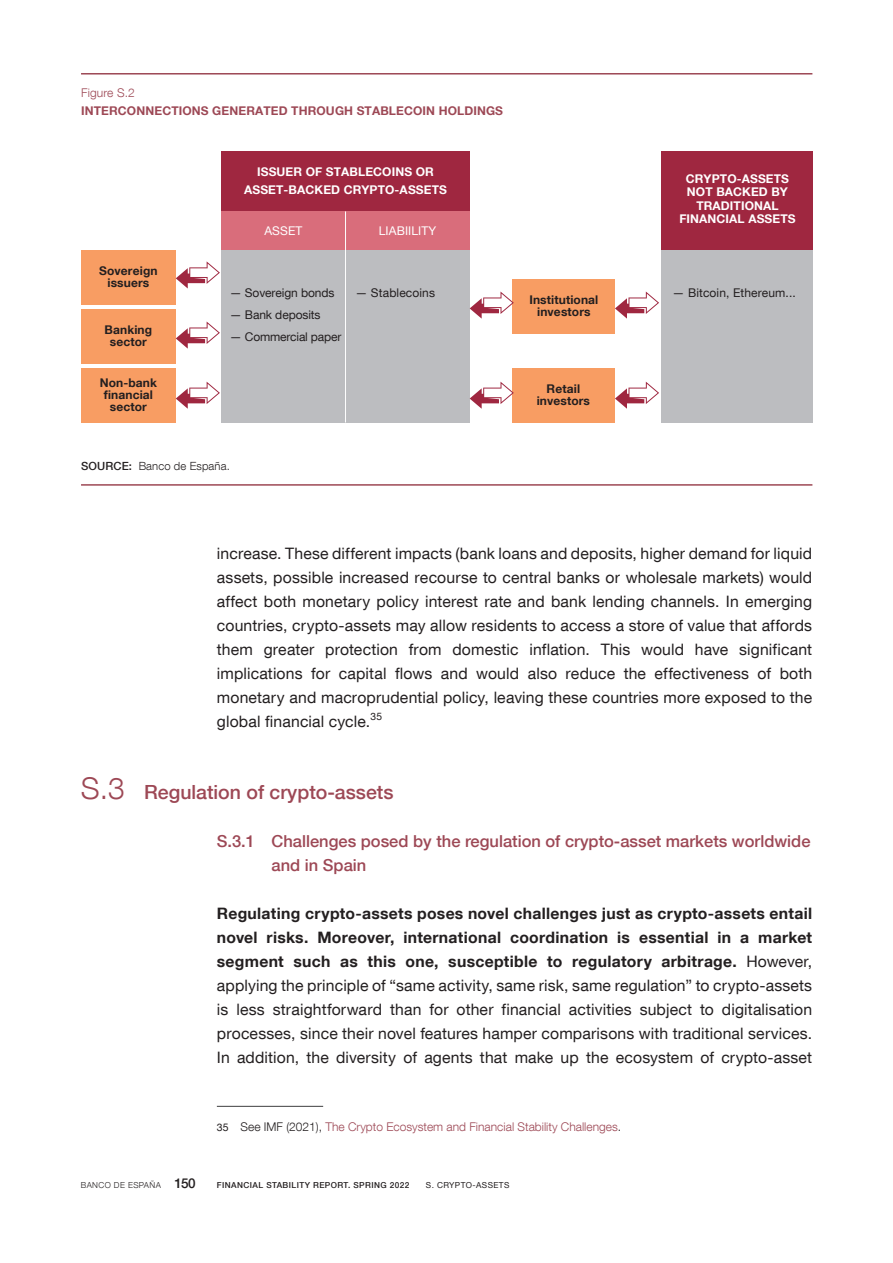
<style>
.page{position:relative;width:893px;height:1263px;background:#fff}
.page>*{position:absolute;margin:0;border:0;box-sizing:border-box;transform-origin:0 0}
.Ladillo_1{font:500 19.5px "Bd E Neue Helvetica";color:#9d4855}
.Ladillo_2{font:500 16.5px/24px "Bd E Neue Helvetica";color:#9d4855}
.Texto_capítulo{font:15.75px/24px "Bd E Neue Helvetica";letter-spacing:.01em;color:#231f20;text-align:justify}
.t1{font:700 12px/13.5px "Bd E Neue Helvetica";letter-spacing:.01em;color:#fff;text-align:center}
.t2{font:700 12px/12px "Bd E Neue Helvetica";letter-spacing:.01em;color:#231f20;text-align:center}
.Texto_Citas_1{font:300 12px "Bd E Neue Helvetica";color:#9d4855}
.t3{font:700 12px "Bd E Neue Helvetica";letter-spacing:.01em;color:#9d4855}
.t4{font:12px "Bd E Neue Helvetica";letter-spacing:-.01em;color:#231f20}
.t5{font:12px "Bd E Neue Helvetica";letter-spacing:.01em;color:#231f20}
.t6{font:12px "Bd E Neue Helvetica";letter-spacing:.01em;color:#fff}
.t7{font:300 11.25px "Bd E Neue Helvetica";letter-spacing:.01em;color:#231f20}
.t8{font:500 8.25px "Bd E Neue Helvetica";letter-spacing:.05em;color:#231f20}
.t9{font:300 8.25px "Bd E Neue Helvetica";letter-spacing:.05em;color:#231f20}
.t10{font:8.25px "Bd E Neue Helvetica";letter-spacing:.05em;color:#231f20}
.s1{font-weight:500}
.s2{font-weight:300;font-size:30px}
.s3{font-weight:700}
.s4{font-weight:400;font-size:10.5px;color:#231f20}
.s5{color:#231f20}
.s6{font-weight:500;font-size:13.5px}
</style>
<div class="page">
<hr style="left:217px;top:1106px;width:106px;height:1px;background:#3e3e3f">
<hr style="left:81px;top:73px;width:731px;height:2px;background:#9d4855">
<hr style="left:81px;top:484px;width:731px;height:2px;background:#9d4855">
<div style="left:221px;top:152px;width:249px;height:98px;background:#9f2740"></div>
<div style="left:221px;top:250px;width:249px;height:172px;background:#bcbdc0"></div>
<div style="left:661px;top:152px;width:151px;height:98px;background:#9f2740"></div>
<div style="left:661px;top:250px;width:151px;height:172px;background:#bcbdc0"></div>
<div style="left:221px;top:211px;width:249px;height:39px;background:#d96d7b"></div>
<div style="left:81px;top:368px;width:95px;height:54px;background:#f89d63"></div>
<div style="left:81px;top:309px;width:95px;height:54px;background:#f89d63"></div>
<div style="left:81px;top:250px;width:95px;height:54px;background:#f89d63"></div>
<div style="left:513px;top:368px;width:102px;height:54px;background:#f89d63"></div>
<div style="left:513px;top:279px;width:102px;height:54px;background:#f89d63"></div>
<svg style="left:176px;top:382px;width:44px;height:27px"></svg>
<svg style="left:176px;top:321px;width:44px;height:28px"></svg>
<svg style="left:470px;top:382px;width:44px;height:27px"></svg>
<svg style="left:470px;top:291px;width:44px;height:28px"></svg>
<svg style="left:615px;top:382px;width:44px;height:27px"></svg>
<svg style="left:615px;top:291px;width:44px;height:28px"></svg>
<svg style="left:176px;top:261px;width:44px;height:28px"></svg>
<hr style="left:345px;top:211px;width:1px;height:211px;background:#fff">
<p class="Texto_Citas_1" style="left:81px;top:85px;width:55px">Figure S.2</p>
<p class="t3" style="left:81px;top:103px;width:423px">INTERCONNECTIONS GENERATED THROUGH STABLECOIN HOLDINGS</p>
<p class="t1" style="left:244px;top:163px;width:204px;line-height:18px">ISSUER OF STABLECOINS OR<br>ASSET-BACKED CRYPTO-ASSETS</p>
<p class="t1" style="left:679px;top:172px;width:118px">CRYPTO-ASSETS<br>NOT BACKED BY<br>TRADITIONAL<br>FINANCIAL ASSETS</p>
<p class="t2" style="left:99px;top:264px;width:60px">Sovereign issuers</p>
<p class="t2" style="left:105px;top:323px;width:49px">Banking sector</p>
<p class="t2" style="left:100px;top:376px;width:59px">Non-bank financial sector</p>
<p class="t6" style="left:264px;top:224px;width:40px">ASSET</p>
<p class="t6" style="left:379px;top:224px;width:59px">LIABIILITY</p>
<p class="t4" style="left:230px;top:286px;width:106px">— Sovereign bonds</p>
<p class="t4" style="left:230px;top:308px;width:92px">— Bank deposits</p>
<p class="t4" style="left:230px;top:329px;width:113px">— Commercial paper</p>
<p class="t5" style="left:355px;top:286px;width:81px">— Stablecoins</p>
<p class="t5" style="left:672px;top:286px;width:125px">— Bitcoin, Ethereum...</p>
<p class="t2" style="left:529px;top:293px;width:70px">Institutional investors</p>
<p class="t2" style="left:537px;top:382px;width:55px">Retail investors</p>
<p class="t7" style="left:81px;top:459px;width:150px"><span class="s1">SOURCE:</span> Banco de España.</p>
<p class="Texto_capítulo" style="left:217px;top:541px;width:597px">increase. These different impacts (bank loans and deposits, higher demand for liquid assets, possible increased recourse to central banks or wholesale markets) would affect both monetary policy interest rate and bank lending channels. In emerging countries, crypto-assets may allow residents to access a store of value that affords them greater protection from domestic inflation. This would have significant implications for capital flows and would also reduce the effectiveness of both monetary and macroprudential policy, leaving these countries more exposed to the global financial cycle.<sup>35</sup></p>
<h3 class="Ladillo_1" style="left:81px;top:780px;width:314px"><span class="s2">S.3</span> Regulation of crypto-assets</h3>
<h4 class="Ladillo_2" style="left:272px;top:829px;width:540px;text-indent:-55px">S.3.1 Challenges posed by the regulation of crypto-asset markets worldwide and in Spain</h4>
<p class="Texto_capítulo" style="left:217px;top:901px;width:597px"><span class="s3">Regulating crypto-assets poses novel challenges just as crypto-assets entail novel risks. Moreover, international coordination is essential in a market segment such as this one, susceptible to regulatory arbitrage.</span> However, applying the principle of “same activity, same risk, same regulation” to crypto-assets is less straightforward than for other financial activities subject to digitalisation processes, since their novel features hamper comparisons with traditional services.<br>In addition, the diversity of agents that make up the ecosystem of crypto-asset</p>
<p class="Texto_Citas_1" style="left:217px;top:1120px;width:406px"><span class="s4">35</span> <span class="s5">See IMF (2021),</span> The Crypto Ecosystem and Financial Stability Challenges<span class="s5">.</span></p>
<p class="t9" style="left:81px;top:1180px;width:116px">BANCO DE ESPAÑA <span class="s6">150</span></p>
<p class="t8" style="left:217px;top:1180px;width:194px">FINANCIAL STABILITY REPORT. SPRING 2022</p>
<p class="t10" style="left:426px;top:1180px;width:85px">S. CRYPTO-ASSETS</p>
</div>
